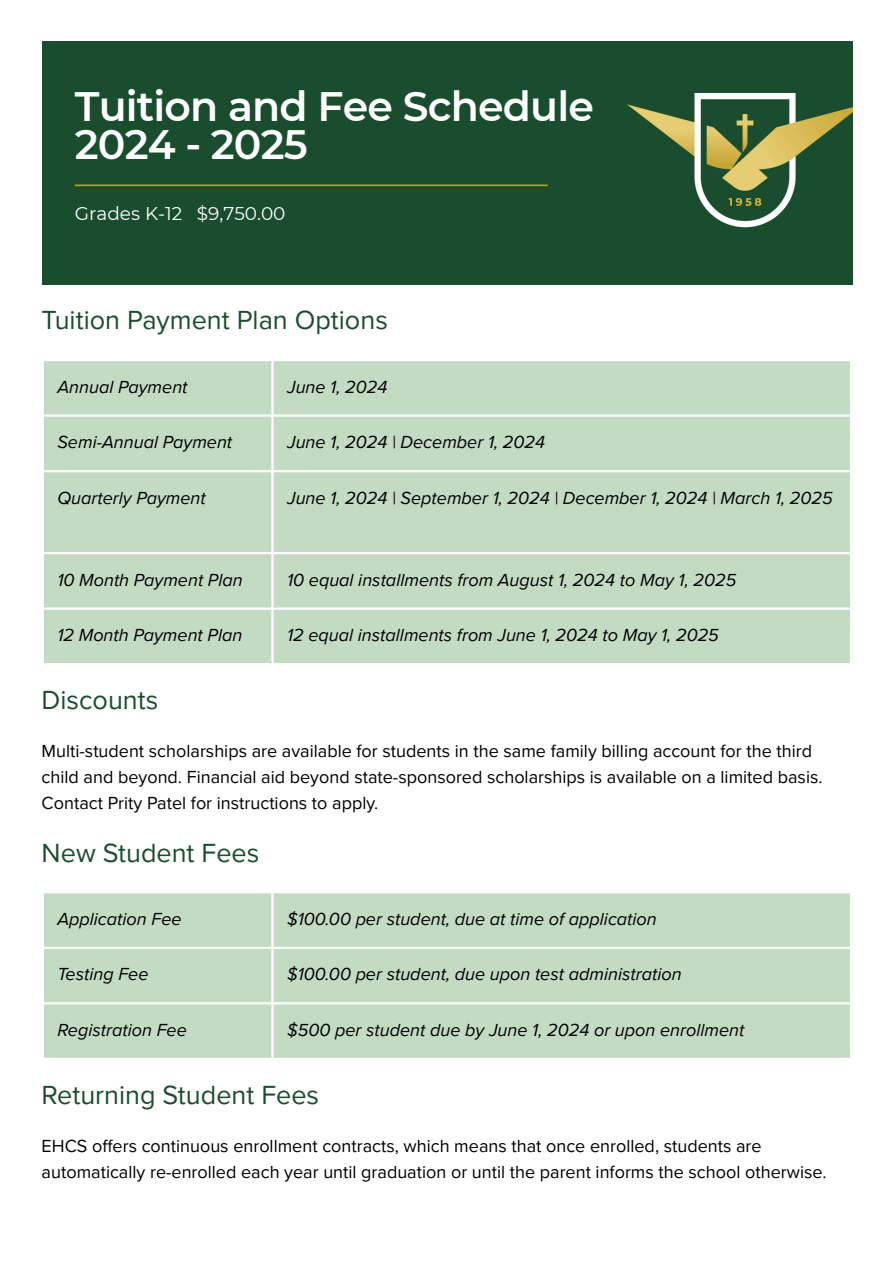
<style>
.page{position:relative;width:894px;height:1263px;background:#fff}
.page>*{position:absolute;margin:0;border:0;box-sizing:border-box;transform-origin:0 0}
.t1{font:600 41.1px "Montserrat";letter-spacing:-.02em;color:#fff}
.t2{font:27px "Proxima Nova";color:#1a4d2d}
.t3{font:18.45px "Montserrat";color:#fff}
.t4{font:italic 18px "Proxima Nova";color:#000}
.t5{font:18px/25.8px "Proxima Nova";color:#000}
</style>
<div class="page">
<div style="left:42px;top:42px;width:810px;height:243px;background:#1a4d2d"></div>
<hr style="left:75px;top:185px;width:472px;height:1px;background:#c4a11b">
<img style="left:627px;top:94px;width:225px;height:134px">
<div style="left:44px;top:361px;width:805px;height:302px;background:#c3dbc3"></div>
<hr style="left:271px;top:361px;width:2px;height:302px;background:#fff">
<hr style="left:42px;top:414px;width:810px;height:3px;background:#fff">
<hr style="left:42px;top:470px;width:810px;height:2px;background:#fff">
<hr style="left:42px;top:552px;width:810px;height:2px;background:#fff">
<hr style="left:42px;top:607px;width:810px;height:3px;background:#fff">
<div style="left:44px;top:893px;width:805px;height:165px;background:#c3dbc3"></div>
<hr style="left:271px;top:893px;width:2px;height:165px;background:#fff">
<hr style="left:42px;top:947px;width:810px;height:2px;background:#fff">
<hr style="left:42px;top:1002px;width:810px;height:2px;background:#fff">
<p class="t1" style="left:75px;top:81px;width:520px">Tuition and Fee Schedule</p>
<p class="t1" style="left:75px;top:119px;width:234px">2024 - 2025</p>
<p class="t3" style="left:75px;top:203px;width:212px">Grades K-12 $9,750.00</p>
<h1 class="t2" style="left:42px;top:304px;width:347px">Tuition Payment Plan Options</h1>
<p class="t4" style="left:57px;top:376px;width:132px">Annual Payment</p>
<p class="t4" style="left:287px;top:376px;width:102px">June 1, 2024</p>
<p class="t4" style="left:57px;top:432px;width:176px">Semi-Annual Payment</p>
<p class="t4" style="left:287px;top:432px;width:259px">June 1, 2024 | December 1, 2024</p>
<p class="t4" style="left:57px;top:487px;width:150px">Quarterly Payment</p>
<p class="t4" style="left:287px;top:487px;width:547px">June 1, 2024 | September 1, 2024 | December 1, 2024 | March 1, 2025</p>
<p class="t4" style="left:57px;top:569px;width:187px">10 Month Payment Plan</p>
<p class="t4" style="left:287px;top:569px;width:450px">10 equal installments from August 1, 2024 to May 1, 2025</p>
<p class="t4" style="left:57px;top:625px;width:186px">12 Month Payment Plan</p>
<p class="t4" style="left:287px;top:625px;width:433px">12 equal installments from June 1, 2024 to May 1, 2025</p>
<h1 class="t2" style="left:42px;top:684px;width:118px">Discounts</h1>
<p class="t5" style="left:42px;top:739px;width:782px">Multi-student scholarships are available for students in the same family billing account for the third child and beyond. Financial aid beyond state-sponsored scholarships is available on a limited basis.<br>Contact Prity Patel for instructions to apply.</p>
<h1 class="t2" style="left:42px;top:837px;width:219px">New Student Fees</h1>
<p class="t4" style="left:57px;top:908px;width:126px">Application Fee</p>
<p class="t4" style="left:287px;top:908px;width:371px">$100.00 per student, due at time of application</p>
<p class="t4" style="left:57px;top:964px;width:93px">Testing Fee</p>
<p class="t4" style="left:287px;top:964px;width:396px">$100.00 per student, due upon test administration</p>
<p class="t4" style="left:57px;top:1019px;width:131px">Registration Fee</p>
<p class="t4" style="left:287px;top:1019px;width:458px">$500 per student due by June 1, 2024 or upon enrollment</p>
<h1 class="t2" style="left:42px;top:1079px;width:279px">Returning Student Fees</h1>
<p class="t5" style="left:42px;top:1134px;width:786px">EHCS offers continuous enrollment contracts, which means that once enrolled, students are automatically re-enrolled each year until graduation or until the parent informs the school otherwise.</p>
</div>
